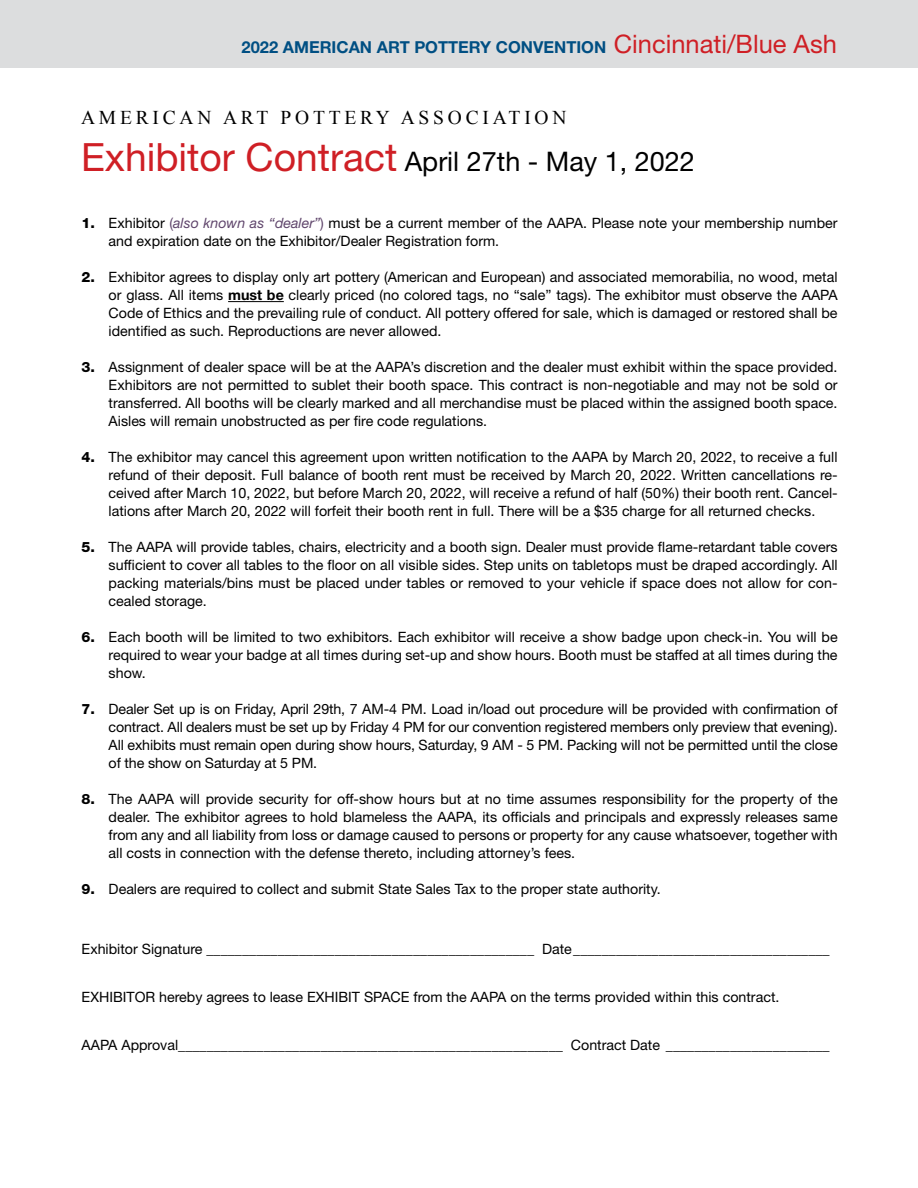
<style>
.page{position:relative;width:918px;height:1188px;background:#fff}
.page>*{position:absolute;margin:0;border:0;box-sizing:border-box;transform-origin:0 0}
.t1{font:27px "Helvetica Neue LT Std";color:#000}
.t2{font:19.5px "Times New Roman";letter-spacing:.195em;color:#000}
.t3{font:700 16.5px "Helvetica Neue LT Std";color:#004f83}
.t4{font:14.25px/18px "Helvetica Neue LT Std";color:#000;text-align:justify}
.s1{font-weight:400;font-size:25.5px;color:#cf1f25}
.s2{font-size:39px;color:#cf1f25}
.s3{font-weight:800}
.s4{color:#60466c}
.s5{font-style:italic;color:#60466c}
.s6{font-weight:700}
</style>
<div class="page">
<hr style="left:228px;top:301px;width:56px;height:1px;background:#000">
<div style="left:0;top:0;width:918px;height:68px;background:#dcddde"></div>
<p class="t3" style="left:242px;top:37px;width:597px">2022 AMERICAN ART POTTERY CONVENTION <span class="s1">Cincinnati/Blue Ash</span></p>
<h2 class="t2" style="left:81px;top:105px;width:487px">AMERICAN ART POTTERY ASSOCIATION</h2>
<h1 class="t1" style="left:81px;top:145px;width:615px"><span class="s2">Exhibitor Contract</span> April 27th - May 1, 2022</h1>
<p class="t4" style="left:109px;top:214px;width:730px;text-indent:-27px"><span class="s3">1.</span> Exhibitor <span class="s4">(</span><span class="s5">also known as “dealer”</span><span class="s4">)</span> must be a current member of the AAPA. Please note your membership number and expiration date on the Exhibitor/Dealer Registration form.</p>
<p class="t4" style="left:109px;top:268px;width:731px;text-indent:-27px"><span class="s3">2.</span> Exhibitor agrees to display only art pottery (American and European) and associated memorabilia, no wood, metal or glass. All items <span class="s6">must be</span> clearly priced (no colored tags, no “sale” tags). The exhibitor must observe the AAPA Code of Ethics and the prevailing rule of conduct. All pottery offered for sale, which is damaged or restored shall be identified as such. Reproductions are never allowed.</p>
<p class="t4" style="left:109px;top:358px;width:730px;text-indent:-27px"><span class="s3">3.</span> Assignment of dealer space will be at the AAPA’s discretion and the dealer must exhibit within the space provided.<br>Exhibitors are not permitted to sublet their booth space. This contract is non-negotiable and may not be sold or transferred. All booths will be clearly marked and all merchandise must be placed within the assigned booth space.<br>Aisles will remain unobstructed as per fire code regulations.</p>
<p class="t4" style="left:109px;top:448px;width:731px;text-indent:-27px"><span class="s3">4.</span> The exhibitor may cancel this agreement upon written notification to the AAPA by March 20, 2022, to receive a full refund of their deposit. Full balance of booth rent must be received by March 20, 2022. Written cancellations re&shy;ceived after March 10, 2022, but before March 20, 2022, will receive a refund of half (50%) their booth rent. Cancel&shy;lations after March 20, 2022 will forfeit their booth rent in full. There will be a $35 charge for all returned checks.</p>
<p class="t4" style="left:109px;top:538px;width:731px;text-indent:-27px"><span class="s3">5.</span> The AAPA will provide tables, chairs, electricity and a booth sign. Dealer must provide flame-retardant table covers sufficient to cover all tables to the floor on all visible sides. Step units on tabletops must be draped accordingly. All packing materials/bins must be placed under tables or removed to your vehicle if space does not allow for con&shy;cealed storage.</p>
<p class="t4" style="left:109px;top:628px;width:731px;text-indent:-27px"><span class="s3">6.</span> Each booth will be limited to two exhibitors. Each exhibitor will receive a show badge upon check-in. You will be required to wear your badge at all times during set-up and show hours. Booth must be staffed at all times during the show.</p>
<p class="t4" style="left:109px;top:700px;width:731px;text-indent:-27px"><span class="s3">7.</span> Dealer Set up is on Friday, April 29th, 7 AM-4 PM. Load in/load out procedure will be provided with confirmation of contract. All dealers must be set up by Friday 4 PM for our convention registered members only preview that evening).<br>All exhibits must remain open during show hours, Saturday, 9 AM - 5 PM. Packing will not be permitted until the close of the show on Saturday at 5 PM.</p>
<p class="t4" style="left:109px;top:790px;width:731px;text-indent:-27px"><span class="s3">8.</span> The AAPA will provide security for off-show hours but at no time assumes responsibility for the property of the dealer. The exhibitor agrees to hold blameless the AAPA, its officials and principals and expressly releases same from any and all liability from loss or damage caused to persons or property for any cause whatsoever, together with all costs in connection with the defense thereto, including attorney’s fees.</p>
<p class="t4" style="left:82px;top:880px;width:581px"><span class="s3">9.</span> Dealers are required to collect and submit State Sales Tax to the proper state authority.</p>
<p class="t4" style="left:82px;top:940px;width:750px">Exhibitor Signature ______________________________________________ Date____________________________________</p>
<p class="t4" style="left:82px;top:988px;width:699px">EXHIBITOR hereby agrees to lease EXHIBIT SPACE from the AAPA on the terms provided within this contract.</p>
<p class="t4" style="left:82px;top:1036px;width:750px">AAPA Approval______________________________________________________ Contract Date _______________________</p>
</div>
